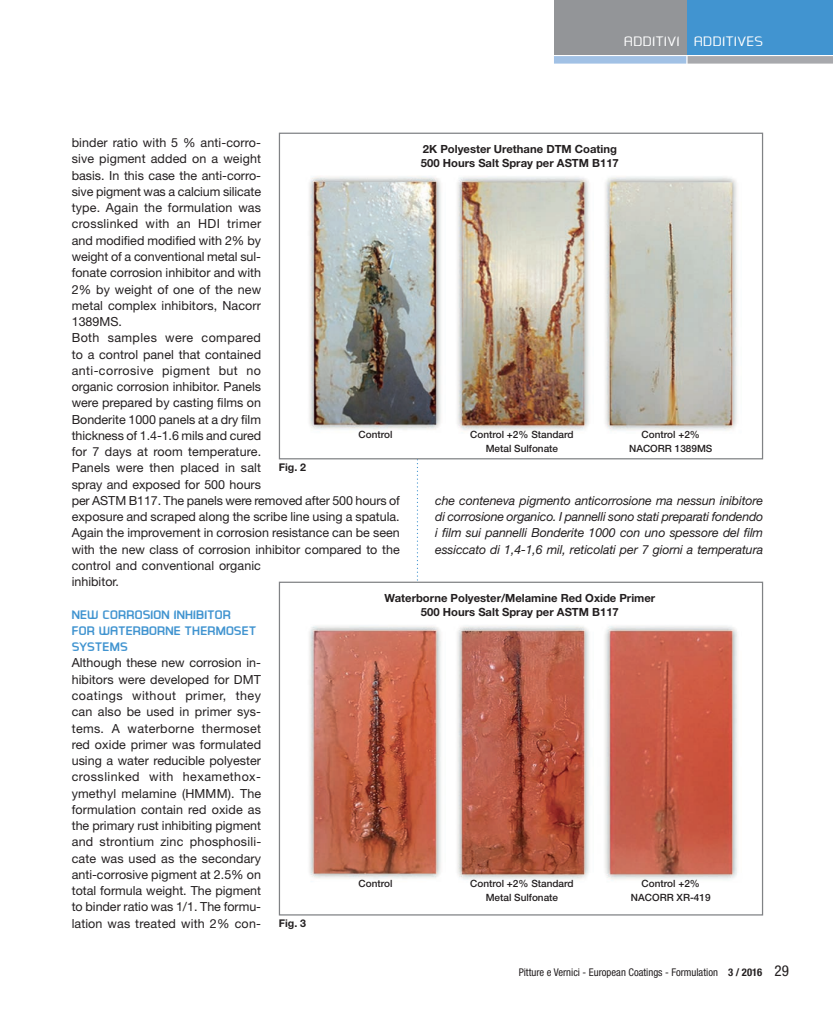
<style>
.page{position:relative;width:833px;height:1011px;background:#fff}
.page>*{position:absolute;margin:0;border:0;box-sizing:border-box;transform-origin:0 0}
.t1{font:13.75px "Ea Designer";letter-spacing:.025em;color:#fff}
.t2{font:12.5px/16.2px "Helvetica Neue";color:#231f20}
.t3{font:italic 12.5px/16.2px "Helvetica Neue";letter-spacing:-.01em;color:#231f20;text-align:justify}
.t4{font:700 12.5px/16.2px "Ea Designer";letter-spacing:.005em;color:#4194d0}
.t5{font:700 11.25px/13.8px "Helvetica Neue";color:#231f20}
.t6{font:condensed 10.62px "Helvetica Neue";color:#231f20}
.t7{font:700 10.62px "Helvetica Neue";color:#231f20}
.t8{font:500 10px "Helvetica Neue";color:#231f20}
.s1{font-weight:700}
.s2{font-size:15px}
</style>
<div class="page">
<div style="left:687px;top:0;width:145px;height:55px;background:#4194d0"></div>
<div style="left:687px;top:56px;width:145px;height:8px;background:#a8a9ad"></div>
<div style="left:554px;top:0;width:132px;height:55px;background:#939598"></div>
<div style="left:554px;top:56px;width:132px;height:8px;background:#a1c1e5"></div>
<svg style="left:417px;top:459px;width:1px;height:122px"></svg>
<div style="left:279px;top:133px;width:484px;height:326px;border:1px solid #808285"></div>
<img style="left:309px;top:176px;width:428px;height:255px">
<div style="left:279px;top:581px;width:484px;height:334px;border:1px solid #808285"></div>
<img style="left:309px;top:625px;width:428px;height:255px">
<p class="t1" style="left:624px;top:33px;width:141px">ADDITIVI ADDITIVES</p>
<p class="t2" style="left:72px;top:134px;width:329px">binder ratio with 5 % anti-corro-<br>sive pigment added on a weight<br>basis. In this case the anti-corro-<br>sive pigment was a calcium silicate<br>type. Again the formulation was<br>crosslinked with an HDI trimer<br>and modified modified with 2% by<br>weight of a conventional metal sul-<br>fonate corrosion inhibitor and with<br>2% by weight of one of the new<br>metal complex inhibitors, Nacorr<br>1389MS.<br>Both samples were compared<br>to a control panel that contained<br>anti-corrosive pigment but no<br>organic corrosion inhibitor. Panels<br>were prepared by casting films on<br>Bonderite 1000 panels at a dry film<br>thickness of 1.4-1.6 mils and cured<br>for 7 days at room temperature.<br>Panels were then placed in salt<br>spray and exposed for 500 hours<br>per ASTM B117. The panels were removed after 500 hours of exposure and scraped along the scribe line using a spatula.<br>Again the improvement in corrosion resistance can be seen with the new class of corrosion inhibitor compared to the control and conventional organic<br>inhibitor.</p>
<p class="t4" style="left:72px;top:606px;width:186px">NEW CORROSION INHIBITOR<br>FOR WATERBORNE THERMOSET<br>SYSTEMS</p>
<p class="t2" style="left:72px;top:654px;width:191px;text-align:justify">Although these new corrosion in&shy;hibitors were developed for DMT coatings without primer, they can also be used in primer sys&shy;tems. A waterborne thermoset red oxide primer was formulated using a water reducible polyester crosslinked with hexamethox&shy;ymethyl melamine (HMMM). The formulation contain red oxide as the primary rust inhibiting pigment and strontium zinc phosphosili&shy;cate was used as the secondary anti-corrosive pigment at 2.5% on total formula weight. The pigment to binder ratio was 1/1. The formu&shy;lation was treated with 2% con-</p>
<p class="t5" style="left:421px;top:142px;width:199px">2K Polyester Urethane DTM Coating<br>500 Hours Salt Spray per ASTM B117</p>
<p class="t8" style="left:358px;top:428px;width:35px">Control</p>
<p class="t8" style="left:470px;top:428px;width:105px">Control +2% Standard</p>
<p class="t8" style="left:641px;top:428px;width:60px">Control +2%</p>
<p class="t8" style="left:485px;top:442px;width:74px">Metal Sulfonate</p>
<p class="t8" style="left:629px;top:442px;width:85px">NACORR 1389MS</p>
<p class="t7" style="left:279px;top:461px;width:29px">Fig. 2</p>
<p class="t3" style="left:435px;top:492px;width:330px">che conteneva pigmento anticorrosione ma nessun inibitore di corrosione organico. I pannelli sono stati preparati fondendo i film sui pannelli Bonderite 1000 con uno spessore del film essiccato di 1,4-1,6 mil, reticolati per 7 giorni a temperatura</p>
<p class="t5" style="left:384px;top:590px;width:272px;text-align:center">Waterborne Polyester/Melamine Red Oxide Primer<br>500 Hours Salt Spray per ASTM B117</p>
<p class="t8" style="left:358px;top:877px;width:35px">Control</p>
<p class="t8" style="left:470px;top:877px;width:105px">Control +2% Standard</p>
<p class="t8" style="left:641px;top:877px;width:60px">Control +2%</p>
<p class="t8" style="left:485px;top:891px;width:74px">Metal Sulfonate</p>
<p class="t8" style="left:631px;top:891px;width:81px">NACORR XR-419</p>
<p class="t7" style="left:279px;top:916px;width:29px">Fig. 3</p>
<p class="t6" style="left:518px;top:965px;width:271px">Pitture e Vernici - European Coatings - Formulation <span class="s1">3 / 2016</span> <span class="s2">29</span></p>
</div>
